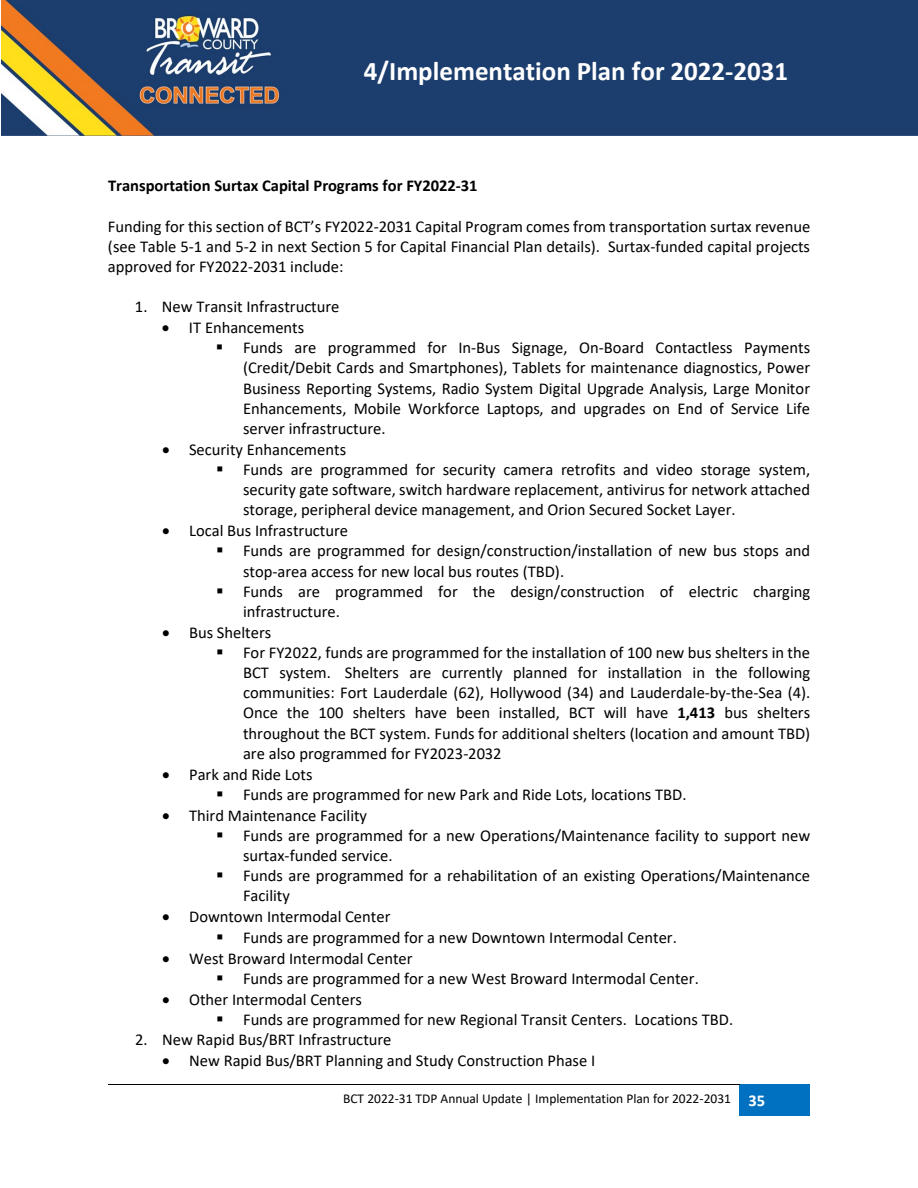
<style>
.page{position:relative;width:918px;height:1188px;background:#fff}
.page>*{position:absolute;margin:0;border:0;box-sizing:border-box;transform-origin:0 0}
.t1{font:700 27px "Calibri";color:#fff}
.t2{font:16.5px/20.1px "Calibri";color:#000;text-align:justify}
.t3{font:700 16.5px "Calibri";letter-spacing:-.005em;color:#000}
.t4{font:13.5px "Calibri";color:#000}
.s1{font-weight:700}
.s2{font-weight:700;font-size:16.5px;color:#fff}
</style>
<div class="page">
<img style="left:1px;top:0;width:917px;height:136px">
<div style="left:740px;top:1085px;width:70px;height:31px;background:#0070c0"></div>
<hr style="left:108px;top:1084px;width:632px;height:1px;background:#000">
<hr style="left:741px;top:1084px;width:69px;height:1px;background:#c0504d">
<p class="t1" style="left:364px;top:52px;width:426px">4/Implementation Plan for 2022-2031</p>
<p class="t3" style="left:108px;top:174px;width:371px">Transportation Surtax Capital Programs for FY2022-31</p>
<p class="t2" style="left:108px;top:216px;width:704px">Funding for this section of BCT’s FY2022-2031 Capital Program comes from transportation surtax revenue (see Table 5-1 and 5-2 in next Section 5 for Capital Financial Plan details). Surtax-funded capital projects approved for FY2022-2031 include:</p>
<p class="t2" style="left:135px;top:296px;width:206px">1. New Transit Infrastructure</p>
<p class="t2" style="left:162px;top:317px;width:144px">• IT Enhancements</p>
<p class="t2" style="left:243px;top:337px;width:569px;text-indent:-27px">▪ Funds are programmed for In-Bus Signage, On-Board Contactless Payments (Credit/Debit Cards and Smartphones), Tablets for maintenance diagnostics, Power Business Reporting Systems, Radio System Digital Upgrade Analysis, Large Monitor Enhancements, Mobile Workforce Laptops, and upgrades on End of Service Life server infrastructure.</p>
<p class="t2" style="left:162px;top:439px;width:186px">• Security Enhancements</p>
<p class="t2" style="left:243px;top:459px;width:569px;text-indent:-27px">▪ Funds are programmed for security camera retrofits and video storage system, security gate software, switch hardware replacement, antivirus for network attached storage, peripheral device management, and Orion Secured Socket Layer.</p>
<p class="t2" style="left:162px;top:520px;width:188px">• Local Bus Infrastructure</p>
<p class="t2" style="left:243px;top:541px;width:569px;text-indent:-27px">▪ Funds are programmed for design/construction/installation of new bus stops and stop-area access for new local bus routes (TBD).</p>
<p class="t2" style="left:243px;top:581px;width:569px;text-indent:-27px">▪ Funds are programmed for the design/construction of electric charging infrastructure.</p>
<p class="t2" style="left:162px;top:622px;width:111px">• Bus Shelters</p>
<p class="t2" style="left:243px;top:642px;width:569px;text-indent:-27px">▪ For FY2022, funds are programmed for the installation of 100 new bus shelters in the BCT system. Shelters are currently planned for installation in the following communities: Fort Lauderdale (62), Hollywood (34) and Lauderdale-by-the-Sea (4).<br>Once the 100 shelters have been installed, BCT will have <span class="s1">1,413</span> bus shelters throughout the BCT system. Funds for additional shelters (location and amount TBD) are also programmed for FY2023-2032</p>
<p class="t2" style="left:162px;top:764px;width:152px">• Park and Ride Lots</p>
<p class="t2" style="left:216px;top:784px;width:472px">▪ Funds are programmed for new Park and Ride Lots, locations TBD.</p>
<p class="t2" style="left:162px;top:805px;width:206px">• Third Maintenance Facility</p>
<p class="t2" style="left:243px;top:825px;width:569px;text-indent:-27px">▪ Funds are programmed for a new Operations/Maintenance facility to support new surtax-funded service.</p>
<p class="t2" style="left:243px;top:865px;width:569px;text-indent:-27px">▪ Funds are programmed for a rehabilitation of an existing Operations/Maintenance<br>Facility</p>
<p class="t2" style="left:162px;top:906px;width:230px">• Downtown Intermodal Center</p>
<p class="t2" style="left:216px;top:927px;width:462px">▪ Funds are programmed for a new Downtown Intermodal Center.</p>
<p class="t2" style="left:162px;top:948px;width:252px">• West Broward Intermodal Center</p>
<p class="t2" style="left:216px;top:968px;width:484px">▪ Funds are programmed for a new West Broward Intermodal Center.</p>
<p class="t2" style="left:162px;top:989px;width:201px">• Other Intermodal Centers</p>
<p class="t2" style="left:216px;top:1009px;width:519px">▪ Funds are programmed for new Regional Transit Centers. Locations TBD.</p>
<p class="t2" style="left:135px;top:1029px;width:258px">2. New Rapid Bus/BRT Infrastructure</p>
<p class="t2" style="left:162px;top:1050px;width:435px">• New Rapid Bus/BRT Planning and Study Construction Phase I</p>
<p class="t4" style="left:343px;top:1089px;width:424px">BCT 2022-31 TDP Annual Update | Implementation Plan for 2022-2031 <span class="s2">35</span></p>
</div>
